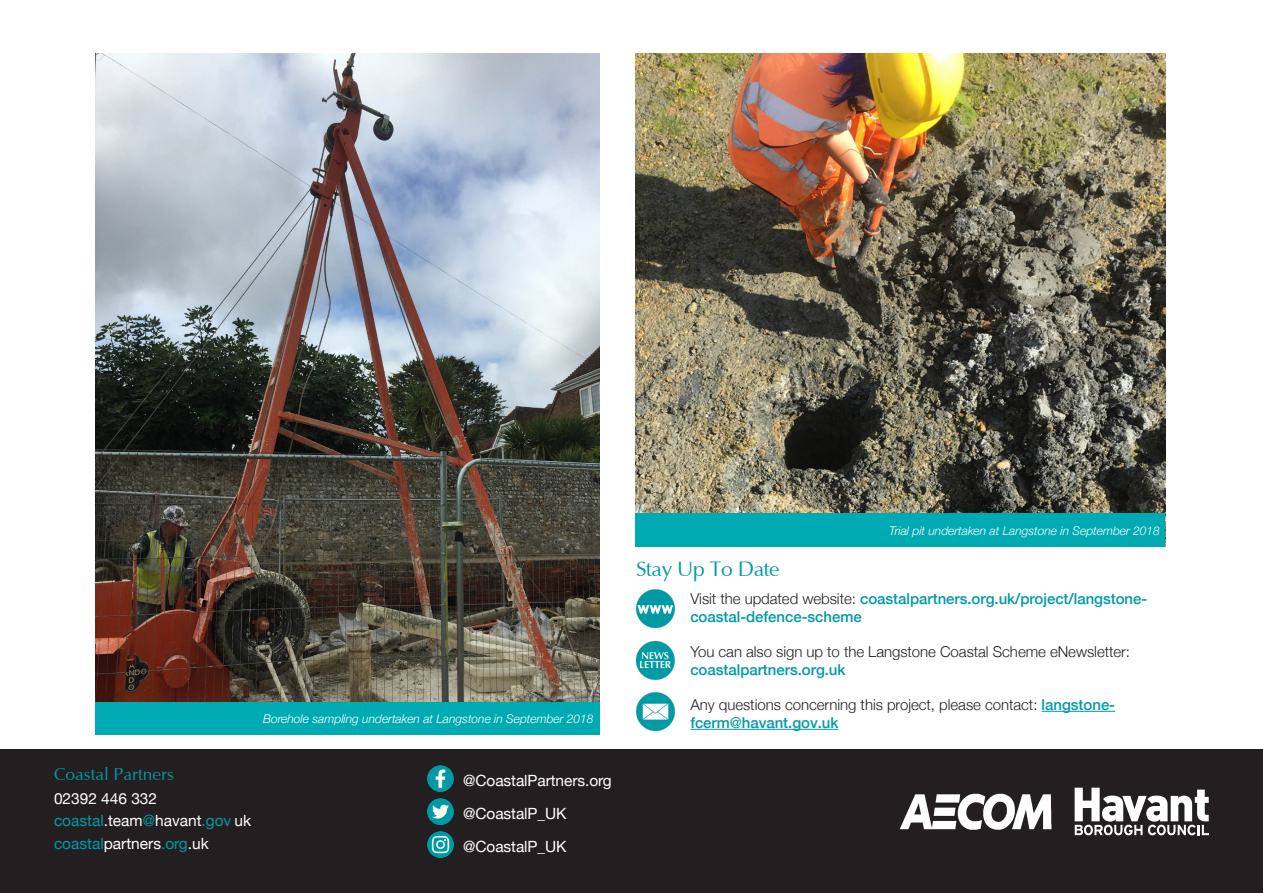
<style>
.page{position:relative;width:1263px;height:893px;background:#fff}
.page>*{position:absolute;margin:0;border:0;box-sizing:border-box;transform-origin:0 0}
.t1{font:21px "Optima";letter-spacing:-.02em;color:#0099a9}
.t2{font:17.4px "Optima";color:#0099a9}
.t3{font:15.45px "Helvetica Neue";letter-spacing:-.005em;color:#fff}
.t4{font:15.45px "Helvetica Neue";color:#0099a9}
.t5{font:300 15px/18px "Helvetica Neue";letter-spacing:-.005em;color:#231f20}
.t6{font:500 15px/18px "Helvetica Neue";letter-spacing:-.005em;color:#0099a9}
.t7{font:italic 300 12px "Helvetica Neue";color:#fff}
.s1{color:#0099a9}
.s2{color:#231f20}
.s3{color:#fff}
.s4{font-weight:300;color:#231f20}
.s5{font-weight:500;color:#0099a9}
</style>
<div class="page">
<img style="left:636px;top:641px;width:38px;height:38px">
<img style="left:636px;top:589px;width:38px;height:39px">
<img style="left:636px;top:693px;width:38px;height:38px">
<hr style="left:1041px;top:711px;width:74px;height:1px;background:#0099a9">
<hr style="left:690px;top:729px;width:148px;height:1px;background:#0099a9">
<div style="left:0;top:750px;width:1263px;height:143px;background:#231f20"></div>
<img style="left:635px;top:54px;width:530px;height:458px">
<img style="left:96px;top:54px;width:504px;height:648px">
<div style="left:96px;top:702px;width:504px;height:32px;background:#00aab2"></div>
<svg style="left:1075px;top:788px;width:134px;height:47px"></svg>
<img style="left:900px;top:794px;width:152px;height:35px">
<img style="left:427px;top:765px;width:26px;height:27px">
<img style="left:427px;top:831px;width:26px;height:27px">
<img style="left:427px;top:798px;width:26px;height:27px">
<div style="left:635px;top:512px;width:530px;height:34px;background:#00aab2"></div>
<p class="t7" style="left:263px;top:709px;width:332px">Borehole sampling undertaken at Langstone in September 2018</p>
<p class="t2" style="left:54px;top:765px;width:121px">Coastal Partners</p>
<p class="t3" style="left:54px;top:787px;width:105px">02392 446 332</p>
<p class="t3" style="left:54px;top:810px;width:199px"><span class="s1">coastal</span>.team<span class="s1">@</span>havant<span class="s1">.gov</span><span class="s2">.</span>uk</p>
<p class="t3" style="left:463px;top:769px;width:150px">@CoastalPartners.org</p>
<p class="t3" style="left:463px;top:802px;width:105px">@CoastalP_UK</p>
<p class="t4" style="left:54px;top:832px;width:156px">coastal<span class="s3">partners</span>.org<span class="s3">.uk</span></p>
<p class="t3" style="left:463px;top:835px;width:105px">@CoastalP_UK</p>
<p class="t7" style="left:889px;top:521px;width:272px">Trial pit undertaken at Langstone in September 2018</p>
<p class="t1" style="left:636px;top:558px;width:145px">Stay Up To Date</p>
<p class="t6" style="left:690px;top:588px;width:458px"><span class="s4">Visit the updated website:</span> coastalpartners.org.uk/project/langstone&shy;coastal-defence-scheme</p>
<p class="t5" style="left:690px;top:641px;width:441px">You can also sign up to the Langstone Coastal Scheme eNewsletter: <span class="s5">coastalpartners.org.uk</span></p>
<p class="t5" style="left:690px;top:695px;width:426px">Any questions concerning this project, please contact: <span class="s5">langstone&shy;fcerm@havant.gov.uk</span></p>
</div>
